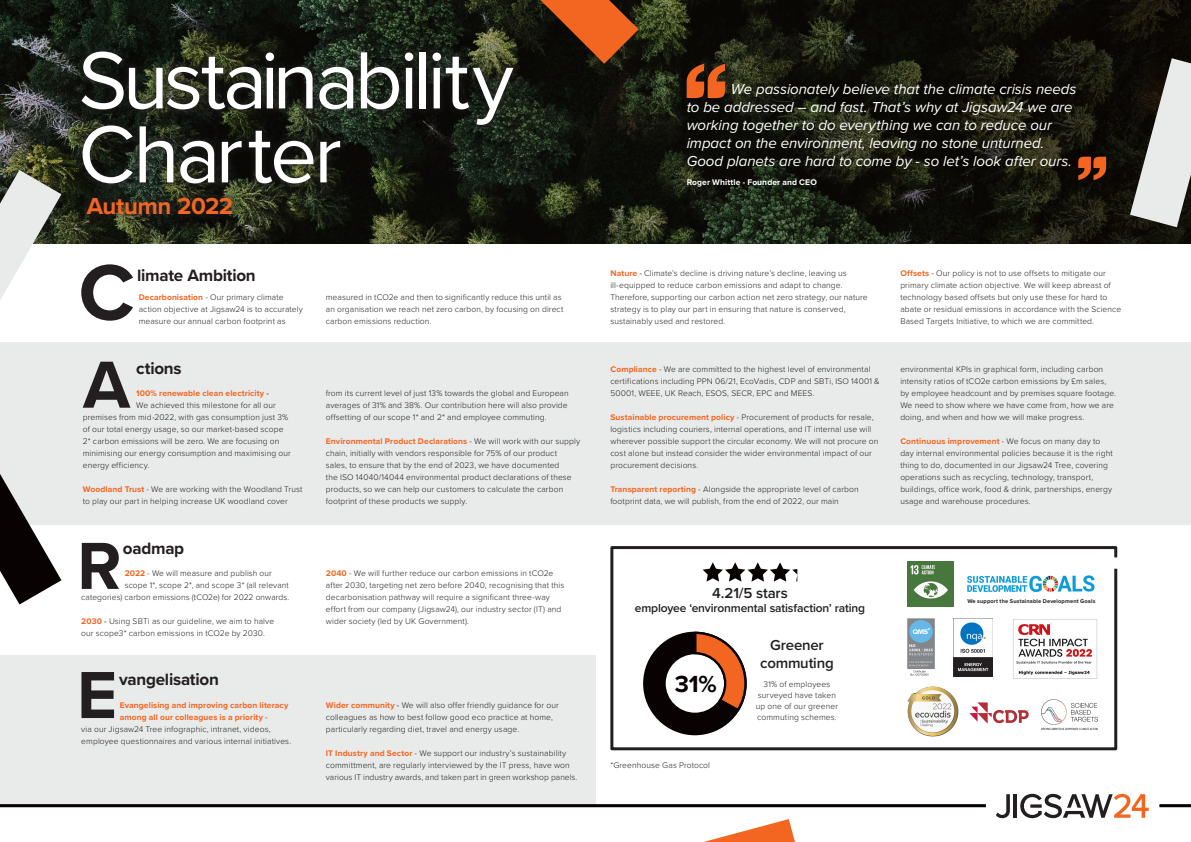
<style>
.page{position:relative;width:1191px;height:842px;background:#fff}
.page>*{position:absolute;margin:0;border:0;box-sizing:border-box;transform-origin:0 0}
.Main_Header{font:84px/74px "Proxima Nova";letter-spacing:-.04em;color:#fff}
.Body{font:700 24.2px "Proxima Nova";color:#080302}
.Small_Header{font:700 24px "Proxima Nova";letter-spacing:-.02em;color:#f36621}
.Large_Header{font:700 17px "Proxima Nova";letter-spacing:-.015em;color:#231f20}
.t1{font:italic 15px/18px "Proxima Nova";letter-spacing:-.005em;color:#fff}
.Large_Header-2{font:600 15px/18px "Proxima Nova";letter-spacing:-.01em;color:#231f20;text-align:center}
.Large_Header-3{font:600 12px "Proxima Nova";letter-spacing:-.01em;color:#231f20}
.Body-2{font:300 8.5px/12px "Proxima Nova";letter-spacing:.01em;color:#231f20}
.Body-3{font:700 8.5px "Proxima Nova";letter-spacing:.01em;color:#f36621}
.Quote_Name{font:700 8.5px "Proxima Nova";letter-spacing:.01em;color:#fff}
.body{font:700 5.7px "Proxima Nova";letter-spacing:.02em;color:#231f20}
.s1{font-weight:700;color:#f36621}
.s2{font-weight:400;color:#231f20}
.s3{font-weight:400}
.s4{font-weight:300;color:#231f20}
</style>
<div class="page">
<div style="left:0;top:655px;width:595px;height:149px;background:#e9eaea"></div>
<div style="left:0;top:342px;width:1191px;height:182px;background:#e9eaea"></div>
<svg style="left:704px;top:819px;width:91px;height:23px"></svg>
<svg style="left:0;top:0;width:1191px;height:244px;fill:#0f110a"></svg>
<div style="left:73px;top:43px;width:449px;height:149px;background:#231f20;opacity:.5"></div>
<div style="left:78px;top:189px;width:163px;height:34px;background:#231f20;opacity:.5"></div>
<svg style="left:0;top:474px;width:61px;height:130px"></svg>
<svg style="left:540px;top:0;width:98px;height:64px"></svg>
<svg style="left:0;top:170px;width:61px;height:130px"></svg>
<svg style="left:996px;top:794px;width:14px;height:24px"></svg>
<hr style="left:1013px;top:794px;width:4px;height:24px;background:#231f20">
<svg style="left:1020px;top:794px;width:128px;height:24px"></svg>
<hr style="left:0;top:804px;width:986px;height:3px;background:#080302">
<hr style="left:1159px;top:804px;width:32px;height:3px;background:#080302">
<svg style="left:1130px;top:58px;width:61px;height:169px"></svg>
<svg style="left:686px;top:64px;width:40px;height:35px"></svg>
<svg style="left:1077px;top:156px;width:29px;height:24px"></svg>
<svg style="left:610px;top:546px;width:508px;height:205px"></svg>
<svg style="left:702px;top:562px;width:95px;height:20px"></svg>
<img style="left:1041px;top:699px;width:56px;height:31px">
<img style="left:969px;top:703px;width:60px;height:21px">
<img style="left:908px;top:561px;width:45px;height:45px">
<img style="left:953px;top:618px;width:39px;height:59px">
<img style="left:908px;top:619px;width:26px;height:58px">
<img style="left:964px;top:572px;width:135px;height:25px">
<img style="left:908px;top:687px;width:50px;height:50px">
<svg style="left:81px;top:264px;width:52px;height:57px"></svg>
<svg style="left:83px;top:362px;width:47px;height:46px"></svg>
<svg style="left:82px;top:543px;width:37px;height:46px"></svg>
<svg style="left:81px;top:672px;width:33px;height:46px"></svg>
<svg style="left:642px;top:630px;width:106px;height:106px"></svg>
<img style="left:1012px;top:618px;width:85px;height:60px">
<p class="Main_Header" style="left:78px;top:40px;width:437px">Sustainability<br>Charter</p>
<p class="Small_Header" style="left:87px;top:188px;width:148px">Autumn 2022</p>
<p class="Large_Header" style="left:137px;top:262px;width:120px">limate Ambition</p>
<p class="Body-2" style="left:139px;top:291px;width:166px"><span class="s1">Decarbonisation</span> - Our primary climate action objective at Jigsaw24 is to accurately measure our annual carbon footprint as</p>
<p class="Large_Header" style="left:136px;top:356px;width:47px">ctions</p>
<p class="Body-3" style="left:136px;top:387px;width:134px">100% renewable clean electricity <span class="s2">-</span></p>
<p class="Body-2" style="left:136px;top:399px;width:141px">We achieved this milestone for all our</p>
<p class="Body-2" style="left:83px;top:411px;width:207px">premises from mid-2022, with gas consumption just 3%</p>
<p class="Body-2" style="left:83px;top:423px;width:202px">of our total energy usage, so our market-based scope</p>
<p class="Body-2" style="left:83px;top:435px;width:198px">2* carbon emissions will be zero. We are focusing on</p>
<p class="Body-2" style="left:83px;top:447px;width:209px">minimising our energy consumption and maximising our</p>
<p class="Body-2" style="left:83px;top:459px;width:68px">energy efficiency.</p>
<p class="Body-2" style="left:83px;top:483px;width:221px"><span class="s1">Woodland Trust</span> - We are working with the Woodland Trust to play our part in helping increase UK woodland cover</p>
<p class="Large_Header" style="left:123px;top:536px;width:63px">oadmap</p>
<p class="Body-2" style="left:125px;top:567px;width:149px"><span class="s1">2022</span> - We will measure and publish our</p>
<p class="Body-2" style="left:125px;top:579px;width:166px">scope 1*, scope 2*, and scope 3* (all relevant</p>
<p class="Body-2" style="left:81px;top:591px;width:210px">categories) carbon emissions (tCO2e) for 2022 onwards.</p>
<p class="Body-2" style="left:81px;top:615px;width:194px"><span class="s1">2030</span> <span class="s3">-</span> Using SBTi as our guideline, we aim to halve our scope3* carbon emissions in tCO2e by 2030.</p>
<p class="Large_Header" style="left:119px;top:666px;width:101px">vangelisation</p>
<p class="Body-3" style="left:120px;top:699px;width:170px">Evangelising and improving carbon literacy</p>
<p class="Body-3" style="left:120px;top:711px;width:150px">among all our colleagues is a priority <span class="s4">-</span></p>
<p class="Body-2" style="left:81px;top:723px;width:191px">via our Jigsaw24 Tree infographic, intranet, videos,</p>
<p class="Body-2" style="left:81px;top:735px;width:211px">employee questionnaires and various internal initiatives.</p>
<p class="Body-2" style="left:326px;top:291px;width:239px">measured in tCO2e and then to significantly reduce this until as an organisation we reach net zero carbon, by focusing on direct carbon emissions reduction.</p>
<p class="Body-2" style="left:326px;top:387px;width:244px;text-align:justify">from its current level of just 13% towards the global and European averages of 31% and 38%. Our contribution here will also provide offsetting of our scope 1* and 2* and employee commuting.</p>
<p class="Body-2" style="left:326px;top:435px;width:256px"><span class="s1">Environmental Product Declarations</span> - We will work with our supply chain, initially with vendors responsible for 75% of our product sales, to ensure that by the end of 2023, we have documented<br>the ISO 14040/14044 environmental product declarations of these products, so we can help our customers to calculate the carbon footprint of these products we supply.</p>
<p class="Body-2" style="left:326px;top:567px;width:240px"><span class="s1">2040</span> - We will further reduce our carbon emissions in tCO2e after 2030, targeting net zero before 2040, recognising that this decarbonisation pathway will require a significant three-way effort from our company (Jigsaw24), our industry sector (IT) and wider society (led by UK Government).</p>
<p class="Body-2" style="left:326px;top:699px;width:234px"><span class="s1">Wider community</span> <span class="s3">-</span> We will also offer friendly guidance for our colleagues as how to best follow good eco practice at home, particularly regarding diet, travel and energy usage.</p>
<p class="Body-2" style="left:326px;top:747px;width:253px"><span class="s1">IT Industry and Sector</span> - We support our industry’s sustainability committment, are regularly interviewed by the IT press, have won various IT industry awards, and taken part in green workshop panels.</p>
<p class="t1" style="left:686px;top:79px;width:391px;text-indent:44px">We passionately believe that the climate crisis needs to be addressed – and fast. That’s why at Jigsaw24 we are working together to do everything we can to reduce our impact on the environment, leaving no stone unturned.<br>Good planets are hard to come by - so let’s look after ours.</p>
<p class="Quote_Name" style="left:686px;top:176px;width:132px">Roger Whittle - Founder and CEO</p>
<p class="Body-2" style="left:610px;top:267px;width:259px"><span class="s1">Nature</span> <span class="s3">-</span> Climate’s decline is driving nature’s decline, leaving us ill-equipped to reduce carbon emissions and adapt to change.<br>Therefore, supporting our carbon action net zero strategy, our nature strategy is to play our part in ensuring that nature is conserved, sustainably used and restored.</p>
<p class="Body-2" style="left:900px;top:267px;width:222px"><span class="s1">Offsets</span> - Our policy is not to use offsets to mitigate our primary climate action objective. We will keep abreast of technology based offsets but only use these for hard to abate or residual emissions in accordance with the Science Based Targets Initiative, to which we are committed.</p>
<p class="Body-2" style="left:610px;top:363px;width:271px"><span class="s1">Compliance</span> - We are committed to the highest level of environmental certifications including PPN 06/21, EcoVadis, CDP and SBTi, ISO 14001 &amp;<br>50001, WEEE, UK Reach, ESOS, SECR, EPC and MEES.</p>
<p class="Body-2" style="left:610px;top:411px;width:269px"><span class="s1">Sustainable procurement policy</span> - Procurement of products for resale, logistics including couriers, internal operations, and IT internal use will wherever possible support the circular economy. We will not procure on cost alone but instead consider the wider environmental impact of our procurement decisions.</p>
<p class="Body-2" style="left:610px;top:483px;width:250px"><span class="s1">Transparent reporting</span> - Alongside the appropriate level of carbon footprint data, we will publish, from the end of 2022, our main</p>
<p class="Body-2" style="left:900px;top:363px;width:217px">environmental KPIs in graphical form, including carbon intensity ratios of tCO2e carbon emissions by £m sales, by employee headcount and by premises square footage.<br>We need to show where we have come from, how we are doing, and when and how we will make progress.</p>
<p class="Body-2" style="left:900px;top:435px;width:214px"><span class="s1">Continuous improvement</span> - We focus on many day to day internal environmental policies because it is the right thing to do, documented in our Jigsaw24 Tree, covering operations such as recycling, technology, transport, buildings, office work, food &amp; drink, partnerships, energy usage and warehouse procedures.</p>
<p class="Large_Header-2" style="left:712px;top:583px;width:77px">4.21/5 stars</p>
<p class="Large_Header-3" style="left:635px;top:599px;width:232px">employee ‘environmental satisfaction’ rating</p>
<p class="Body" style="left:675px;top:666px;width:44px">31%</p>
<p class="Body-2" style="left:610px;top:759px;width:101px">*Greenhouse Gas Protocol</p>
<p class="Large_Header-2" style="left:760px;top:635px;width:75px">Greener commuting</p>
<p class="Body-2" style="left:756px;top:679px;width:84px;line-height:11px;text-align:center">31% of employees surveyed have taken up one of our greener commuting schemes.</p>
<p class="body" style="left:967px;top:597px;width:129px">We support the Sustainable Development Goals</p>
</div>
